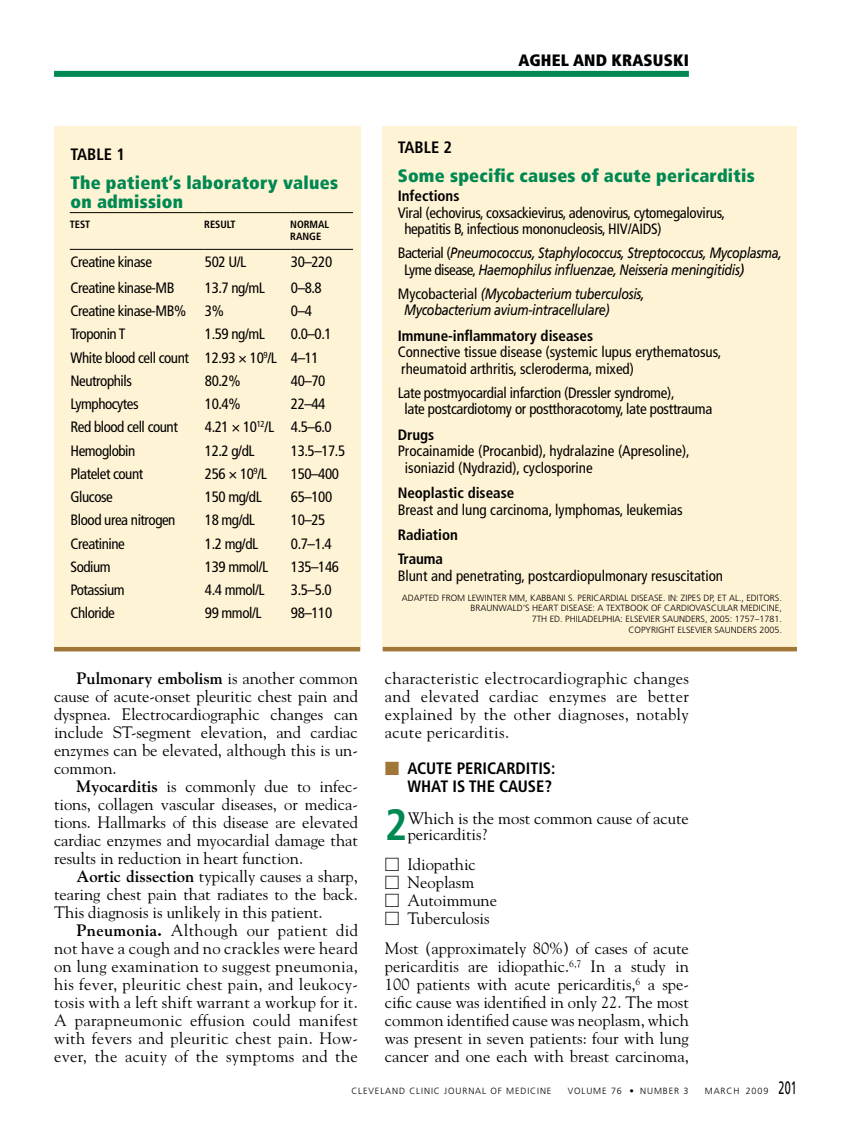
<style>
.page{position:relative;width:851px;height:1134px;background:#fff}
.page>*{position:absolute;margin:0;border:0;box-sizing:border-box;transform-origin:0 0}
.t1{font:700 condensed 43.8px "Frutiger LT Std";color:#008852}
.t2{font:900 condensed 18px/19.5px "Frutiger LT Std";letter-spacing:.015em;color:#008852}
.t3{font:16.5px/18px "Goudy Std";color:#000;text-align:justify}
.t4{font:700 condensed 16.5px/18px "Frutiger LT Std";color:#000;text-align:right}
.t5{font:900 condensed 16.5px "Frutiger LT Std";color:#000}
.t6{font:condensed 15px/23.2px "Frutiger LT Std";letter-spacing:-.02em;color:#000}
.t7{font:condensed 15px/16.5px "Frutiger LT Std";color:#000}
.t8{font:italic 15px/16.5px "Frutiger LT Std";letter-spacing:-.03em;color:#000;scale:.84 1}
.t9{font:700 condensed 15px/24px "Frutiger LT Std";color:#000}
.t10{font:700 condensed 10.5px/12px "Frutiger LT Std";color:#000}
.t11{font:300 9px "Frutiger LT Std";letter-spacing:.1em;color:#000}
.t12{font:300 9px "Frutiger LT Std";color:#000}
.s1{font-weight:700}
.s2{font-style:normal;font-stretch:condensed}
.s3{font-family:"Universal Std Newswith Comm Pi";font-weight:400;font-stretch:normal;color:#a17739}
.s4{font-family:"Universal Std Newswith Comm Pi"}
.s5{font-weight:400;font-size:18px}
</style>
<div class="page">
<div style="left:54px;top:71px;width:634px;height:6px;background:#008852"></div>
<div style="left:54px;top:126px;width:306px;height:524px;background:#fff3d5"></div>
<hr style="left:70px;top:212px;width:134px;height:1px;background:#000">
<hr style="left:70px;top:249px;width:134px;height:1px;background:#000">
<hr style="left:204px;top:212px;width:86px;height:1px;background:#000">
<hr style="left:204px;top:249px;width:86px;height:1px;background:#000">
<hr style="left:290px;top:212px;width:63px;height:1px;background:#000">
<hr style="left:290px;top:249px;width:63px;height:1px;background:#000">
<div style="left:382px;top:126px;width:414px;height:524px;background:#fff3d5"></div>
<hr style="left:54px;top:647px;width:306px;height:4px;background:#a17739">
<hr style="left:382px;top:647px;width:414px;height:4px;background:#a17739">
<p class="t5" style="left:518px;top:51px;width:67px">Aghel and</p>
<p class="t5" style="left:611px;top:51px;width:21px">Krasuski</p>
<p class="t4" style="left:70px;top:145px;width:56px">TABLE 1</p>
<p class="t2" style="left:70px;top:172px;width:269px">The patient’s laboratory values on admission</p>
<p class="t10" style="left:70px;top:218px;width:22px">Test</p>
<p class="t10" style="left:204px;top:218px;width:33px">Result</p>
<p class="t10" style="left:290px;top:218px;width:39px">Normal range</p>
<p class="t6" style="left:70px;top:251px;width:83px">Creatine kinase</p>
<p class="t6" style="left:205px;top:251px;width:43px">502 U/L</p>
<p class="t6" style="left:291px;top:251px;width:43px">30–220</p>
<p class="t6" style="left:70px;top:276px;width:105px">Creatine kinase-MB</p>
<p class="t6" style="left:205px;top:276px;width:62px">13.7 ng/mL</p>
<p class="t6" style="left:291px;top:276px;width:32px">0–8.8</p>
<p class="t6" style="left:70px;top:299px;width:155px">Creatine kinase-MB% 3%</p>
<p class="t6" style="left:291px;top:299px;width:22px">0–4</p>
<p class="t6" style="left:70px;top:323px;width:56px">Troponin T</p>
<p class="t6" style="left:205px;top:323px;width:62px">1.59 ng/mL</p>
<p class="t6" style="left:70px;top:323px;width:263px;text-indent:220px">0.0–0.1<br>White blood cell count 12.93 × 10<sup>9</sup>/L 4–11<br>Neutrophils</p>
<p class="t6" style="left:205px;top:369px;width:37px">80.2%</p>
<p class="t6" style="left:291px;top:369px;width:36px">40–70</p>
<p class="t6" style="left:71px;top:392px;width:70px">Lymphocytes</p>
<p class="t6" style="left:205px;top:392px;width:37px">10.4%</p>
<p class="t6" style="left:291px;top:392px;width:36px">22–44</p>
<p class="t6" style="left:71px;top:416px;width:109px">Red blood cell count</p>
<p class="t6" style="left:205px;top:416px;width:128px">4.21 × 10<sup>12</sup>/L 4.5–6.0</p>
<p class="t6" style="left:71px;top:439px;width:66px">Hemoglobin</p>
<p class="t6" style="left:205px;top:439px;width:51px">12.2 g/dL</p>
<p class="t6" style="left:291px;top:439px;width:56px">13.5–17.5</p>
<p class="t6" style="left:71px;top:462px;width:74px">Platelet count</p>
<p class="t6" style="left:205px;top:462px;width:64px">256 × 10<sup>9</sup>/L</p>
<p class="t6" style="left:291px;top:462px;width:49px">150–400</p>
<p class="t6" style="left:71px;top:485px;width:44px">Glucose</p>
<p class="t6" style="left:205px;top:485px;width:58px">150 mg/dL</p>
<p class="t6" style="left:291px;top:485px;width:43px">65–100</p>
<p class="t6" style="left:71px;top:509px;width:106px">Blood urea nitrogen</p>
<p class="t6" style="left:205px;top:509px;width:52px">18 mg/dL</p>
<p class="t6" style="left:291px;top:509px;width:36px">10–25</p>
<p class="t6" style="left:71px;top:532px;width:56px">Creatinine</p>
<p class="t6" style="left:205px;top:532px;width:55px">1.2 mg/dL</p>
<p class="t6" style="left:291px;top:532px;width:42px">0.7–1.4</p>
<p class="t6" style="left:71px;top:555px;width:42px">Sodium</p>
<p class="t6" style="left:205px;top:555px;width:65px">139 mmol/L</p>
<p class="t6" style="left:291px;top:555px;width:49px">135–146</p>
<p class="t6" style="left:71px;top:578px;width:56px">Potassium</p>
<p class="t6" style="left:205px;top:578px;width:61px">4.4 mmol/L</p>
<p class="t6" style="left:291px;top:578px;width:42px">3.5–5.0</p>
<p class="t6" style="left:71px;top:602px;width:46px">Chloride</p>
<p class="t6" style="left:205px;top:602px;width:58px">99 mmol/L</p>
<p class="t6" style="left:291px;top:602px;width:43px">98–110</p>
<p class="t3" style="left:54px;top:669px;width:305px;text-indent:23px"><span class="s1">Pulmonary embolism</span> is another common cause of acute-onset pleuritic chest pain and dyspnea. Electrocardiographic changes can include ST-segment elevation, and cardiac enzymes can be elevated, although this is un&shy;common.</p>
<p class="t3" style="left:54px;top:777px;width:305px;text-indent:23px"><span class="s1">Myocarditis</span> is commonly due to infec&shy;tions, collagen vascular diseases, or medica&shy;tions. Hallmarks of this disease are elevated cardiac enzymes and myocardial damage that results in reduction in heart function.</p>
<p class="t3" style="left:54px;top:867px;width:305px;text-indent:23px"><span class="s1">Aortic dissection</span> typically causes a sharp, tearing chest pain that radiates to the back.<br>This diagnosis is unlikely in this patient.</p>
<p class="t3" style="left:54px;top:921px;width:305px;text-indent:23px"><span class="s1">Pneumonia.</span> Although our patient did not have a cough and no crackles were heard on lung examination to suggest pneumonia, his fever, pleuritic chest pain, and leukocy&shy;tosis with a left shift warrant a workup for it.<br>A parapneumonic effusion could manifest with fevers and pleuritic chest pain. How&shy;ever, the acuity of the symptoms and the</p>
<p class="t4" style="left:398px;top:139px;width:56px">TABLE 2</p>
<p class="t2" style="left:398px;top:166px;width:358px">Some specific causes of acute pericarditis</p>
<p class="t9" style="left:398px;top:184px;width:63px">Infections</p>
<p class="t6" style="left:404px;top:205px;width:322px;line-height:16.5px;text-indent:-7px">Viral (echovirus, coxsackievirus, adenovirus, cytomegalovirus, hepatitis B, infectious mononucleosis, HIV/AIDS)</p>
<p class="t8" style="left:404px;top:245px;width:451px;text-indent:-6px"><span class="s2">Bacterial (</span>Pneumococcus, Staphylococcus, Streptococcus, Mycoplasma,<br><span class="s2">Lyme disease,</span> Haemophilus influenzae, Neisseria meningitidis)</p>
<p class="t8" style="left:404px;top:286px;width:288px;text-indent:-6px"><span class="s2">Mycobacterial</span> (Mycobacterium tuberculosis,<br>Mycobacterium avium-intracellulare)</p>
<p class="t9" style="left:398px;top:324px;width:197px">Immune-inflammatory diseases</p>
<p class="t7" style="left:398px;top:344px;width:325px">Connective tissue disease (systemic lupus erythematosus, rheumatoid arthritis, scleroderma, mixed)</p>
<p class="t6" style="left:404px;top:385px;width:309px;line-height:16.5px;text-indent:-7px">Late postmyocardial infarction (Dressler syndrome),<br>late postcardiotomy or postthoracotomy, late posttrauma</p>
<p class="t9" style="left:398px;top:423px;width:38px">Drugs</p>
<p class="t7" style="left:405px;top:443px;width:286px;text-indent:-7px">Procainamide (Procanbid), hydralazine (Apresoline), isoniazid (Nydrazid), cyclosporine</p>
<p class="t9" style="left:398px;top:481px;width:118px">Neoplastic disease</p>
<p class="t7" style="left:398px;top:502px;width:286px">Breast and lung carcinoma, lymphomas, leukemias</p>
<p class="t9" style="left:398px;top:523px;width:62px">Radiation<br>Trauma</p>
<p class="t7" style="left:398px;top:568px;width:327px">Blunt and penetrating, postcardiopulmonary resuscitation</p>
<p class="t11" style="left:402px;top:592px;width:47px">ADAPTED FROM</p>
<p class="t11" style="left:467px;top:592px;width:74px">LEWINTER MM, KABBANI</p>
<p class="t11" style="left:568px;top:592px;width:16px">S. PERICARDIAL</p>
<p class="t11" style="left:631px;top:592px;width:12px">DISEASE</p>
<p class="t11" style="left:663px;top:592px;width:120px">. IN: ZIPES DP, ET AL., EDITORS .</p>
<p class="t11" style="left:470px;top:603px;width:12px">BRAUNWALD</p>
<p class="t11" style="left:522px;top:603px;width:50px">’S HEART DISEASE</p>
<p class="t11" style="left:592px;top:603px;width:40px">: A TEXTBOOK</p>
<p class="t11" style="left:651px;top:603px;width:26px">OF CARDIOVASCULAR</p>
<p class="t11" style="left:740px;top:603px;width:14px">MEDICINE</p>
<p class="t11" style="left:779px;top:603px;width:4px">,</p>
<p class="t11" style="left:531px;top:614px;width:39px">7TH ED . PHILADEL</p>
<p class="t11" style="left:602px;top:614px;width:34px">PHIA: ELSEVIER</p>
<p class="t11" style="left:662px;top:614px;width:11px">SAUNDERS</p>
<p class="t12" style="left:705px;top:614px;width:78px">, 2005: 1757–1781.</p>
<p class="t11" style="left:628px;top:625px;width:55px">COPYRIGHT ELSEVIER</p>
<p class="t11" style="left:714px;top:625px;width:7px">SAUNDERS</p>
<p class="t11" style="left:759px;top:625px;width:24px">2005.</p>
<p class="t3" style="left:385px;top:669px;width:305px">characteristic electrocardiographic changes and elevated cardiac enzymes are better explained by the other diagnoses, notably acute pericarditis.</p>
<p class="t4" style="left:385px;top:759px;width:172px"><span class="s3">■</span> acute pericarditis:<br>What is the cause?</p>
<h1 class="t1" style="left:385px;top:799px;width:24px">2</h1>
<p class="t3" style="left:407px;top:809px;width:283px;line-height:16.5px">Which is the most common cause of acute pericarditis?</p>
<p class="t3" style="left:385px;top:855px;width:92px"><span class="s4">□</span> Idiopathic</p>
<p class="t3" style="left:385px;top:873px;width:91px"><span class="s4">□</span> Neoplasm</p>
<p class="t3" style="left:385px;top:891px;width:114px"><span class="s4">□</span> Autoimmune</p>
<p class="t3" style="left:385px;top:903px;width:305px;line-height:30px"><span class="s4">□</span> Tuberculosis<br>Most (approximately 80%) of cases of acute</p>
<p class="t3" style="left:385px;top:957px;width:305px">pericarditis are idiopathic.<sup>6,7</sup> In a study in 100 patients with acute pericarditis,<sup>6</sup> a spe&shy;cific cause was identified in only 22. The most common identified cause was neoplasm, which was present in seven patients: four with lung cancer and one each with breast carcinoma,</p>
<p class="t11" style="left:351px;top:1085px;width:202px">CLEVELAND CLINIC JOURNAL OF MEDICINE</p>
<p class="t11" style="left:567px;top:1085px;width:122px">VOLUME 76 • NUMBER 3</p>
<p class="t11" style="left:704px;top:1085px;width:94px">MARCH 2009 <span class="s5">201</span></p>
</div>
